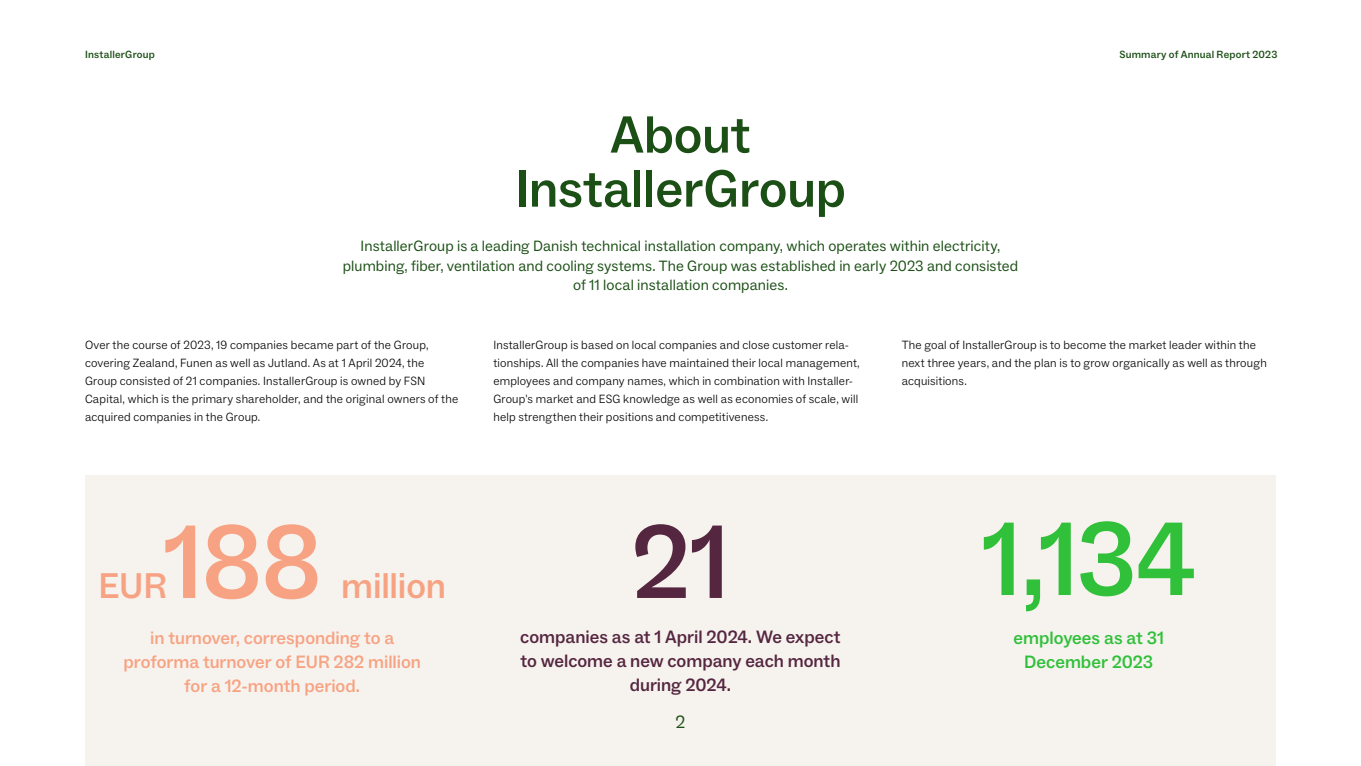
<style>
.page{position:relative;width:1361px;height:766px;background:#fff}
.page>*{position:absolute;margin:0;border:0;box-sizing:border-box;transform-origin:0 0}
.t1{font:500 105px "ABC Social";color:#30c03a}
.t2{font:500 105px "ABC Social";color:#f7a383}
.t3{font:500 105px "ABC Social";color:#552640}
.t4{font:500 52.5px/54px "ABC Social";letter-spacing:-.005em;color:#1b4f15;text-align:center}
.t5{font:500 36px "ABC Social";letter-spacing:-.005em;color:#f7a383}
.t6{font:500 18px/24px "ABC Social";color:#f7a383;text-align:center}
.t7{font:500 18px/24px "ABC Social";color:#552640;text-align:center}
.t8{font:500 18px/24px "ABC Social";color:#30c03a;text-align:center}
.t9{font:18px "ABC Social";color:#1b4f15}
.t10{font:15px/19.5px "ABC Social";letter-spacing:.01em;color:#1b4f15;text-align:center}
.t11{font:300 12px/18px "ABC Social";letter-spacing:.015em;color:#000}
.t12{font:500 10.5px "ABC Social";letter-spacing:.02em;color:#1b4f15}
</style>
<div class="page">
<div style="left:85px;top:475px;width:1191px;height:290px;background:#f6f3ee"></div>
<p class="t12" style="left:85px;top:48px;width:71px">InstallerGroup</p>
<p class="t12" style="left:1119px;top:48px;width:159px">Summary of Annual Report 2023</p>
<h2 class="t4" style="left:515px;top:109px;width:332px">About<br>InstallerGroup</h2>
<p class="t10" style="left:343px;top:236px;width:677px">InstallerGroup is a leading Danish technical installation company, which operates within electricity, plumbing, fiber, ventilation and cooling systems. The Group was established in early 2023 and consisted of 11 local installation companies.</p>
<p class="t11" style="left:85px;top:336px;width:375px">Over the course of 2023, 19 companies became part of the Group, covering Zealand, Funen as well as Jutland. As at 1 April 2024, the Group consisted of 21 companies. InstallerGroup is owned by FSN Capital, which is the primary shareholder, and the original owners of the acquired companies in the Group.</p>
<p class="t11" style="left:493px;top:336px;width:368px">InstallerGroup is based on local companies and close customer rela&shy;tionships. All the companies have maintained their local management, employees and company names, which in combination with Installer-Group's market and ESG knowledge as well as economies of scale, will help strengthen their positions and competitiveness.</p>
<p class="t11" style="left:901px;top:336px;width:367px">The goal of InstallerGroup is to become the market leader within the next three years, and the plan is to grow organically as well as through acquisitions.</p>
<h1 class="t2" style="left:163px;top:497px;width:161px">188</h1>
<h3 class="t5" style="left:98px;top:563px;width:70px">EUR</h3>
<h3 class="t5" style="left:341px;top:563px;width:106px">million</h3>
<h3 class="t6" style="left:123px;top:625px;width:299px">in turnover, corresponding to a proforma turnover of EUR 282 million for a 12-month period.</h3>
<h1 class="t3" style="left:631px;top:497px;width:100px">21</h1>
<h1 class="t1" style="left:981px;top:495px;width:217px">1,134</h1>
<h3 class="t7" style="left:520px;top:625px;width:322px">companies as at 1 April 2024. We expect to welcome a new company each month during 2024.</h3>
<h3 class="t8" style="left:1013px;top:625px;width:152px">employees as at 31<br>December 2023</h3>
<h3 class="t9" style="left:675px;top:710px;width:11px">2</h3>
</div>
